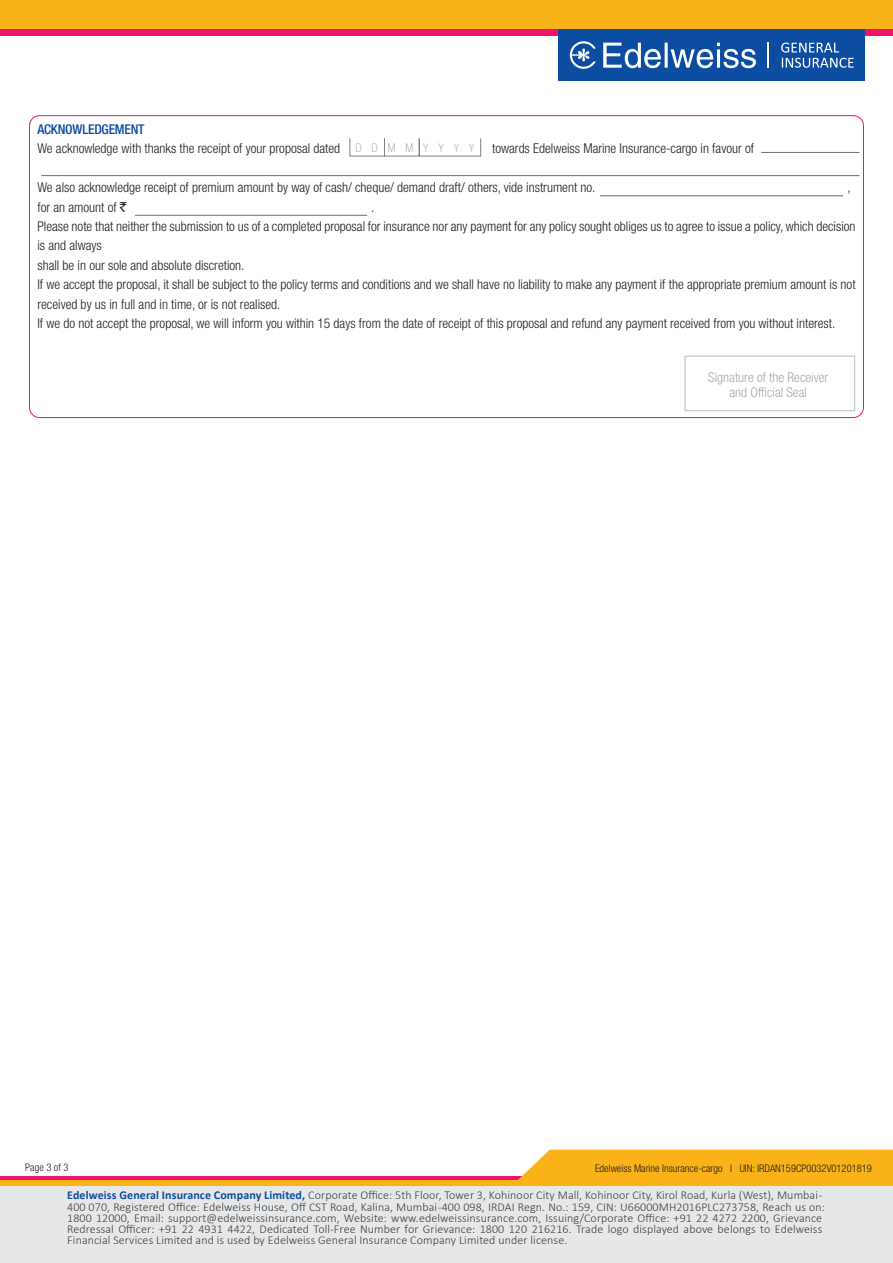
<style>
.page{position:relative;width:893px;height:1263px;background:#fff}
.page>*{position:absolute;margin:0;border:0;box-sizing:border-box;transform-origin:0 0}
.t1{font:300 condensed 13.5px/19.5px "Helvetica Neue";color:#231f20}
.t2{font:300 condensed 13.5px/15px "Helvetica Neue";color:#a8a9ad;text-align:center}
.t3{font:500 condensed 13.5px "Helvetica Neue";letter-spacing:-.015em;color:#0d4da1}
.t4{font:300 12px/11.2px "Calibri";letter-spacing:.01em;color:#3e3e3f}
.t5{font:100 condensed 12px "Helvetica Neue";letter-spacing:.83em;color:#999}
.t6{font:300 condensed 10.5px "Helvetica Neue";color:#231f20}
.s1{font-family:"Rupee Foradian";font-weight:400;font-stretch:normal}
.s2{font-weight:700;color:#0d4da1}
</style>
<div class="page">
<div style="left:0;top:1180px;width:739px;height:7px;background:#f9b217"></div>
<hr style="left:0;top:1176px;width:739px;height:3px;background:#ec1568">
<svg style="left:511px;top:1149px;width:382px;height:37px;background:#f9b625"></svg>
<div style="left:0;top:0;width:893px;height:29px;background:#f9b217"></div>
<div style="left:0;top:29px;width:893px;height:6px;background:#ec1568"></div>
<div style="left:559px;top:29px;width:306px;height:52px;background:#0d4da1"></div>
<svg style="left:570px;top:41px;width:26px;height:28px"></svg>
<svg style="left:603px;top:43px;width:153px;height:25px"></svg>
<hr style="left:767px;top:43px;width:2px;height:25px;background:#fff">
<svg style="left:781px;top:43px;width:73px;height:25px"></svg>
<div style="left:685px;top:356px;width:170px;height:55px;border:1px solid #bcbdc0"></div>
<hr style="left:761px;top:152px;width:98px;height:1px;background:#6c6d70">
<hr style="left:41px;top:175px;width:818px;height:1px;background:#6c6d70">
<hr style="left:135px;top:215px;width:232px;height:1px;background:#6c6d70">
<hr style="left:600px;top:195px;width:243px;height:1px;background:#6c6d70">
<div style="left:0;top:1186px;width:893px;height:77px;background:#e6e7e9"></div>
<p class="t3" style="left:37px;top:121px;width:109px">ACKNOWLEDGEMENT</p>
<p class="t1" style="left:37px;top:138px;width:304px">We acknowledge with thanks the receipt of your proposal dated</p>
<p class="t1" style="left:492px;top:138px;width:263px">towards Edelweiss Marine Insurance-cargo in favour of</p>
<p class="t1" style="left:37px;top:177px;width:560px">We also acknowledge receipt of premium amount by way of cash/ cheque/ demand draft/ others, vide instrument no.</p>
<p class="t1" style="left:847px;top:177px;width:5px">,</p>
<p class="t1" style="left:37px;top:197px;width:91px">for an amount of <span class="s1">`</span></p>
<p class="t1" style="left:37px;top:197px;width:820px;text-indent:334px">.<br>Please note that neither the submission to us of a completed proposal for insurance nor any payment for any policy sought obliges us to agree to issue a policy, which decision is and always<br>shall be in our sole and absolute discretion.<br>If we accept the proposal, it shall be subject to the policy terms and conditions and we shall have no liability to make any payment if the appropriate premium amount is not received by us in full and in time, or is not realised.<br>If we do not accept the proposal, we will inform you within 15 days from the date of receipt of this proposal and refund any payment received from you without interest.</p>
<p class="t5" style="left:355px;top:141px;width:121px">DDMMYYYY</p>
<p class="t2" style="left:708px;top:369px;width:121px">Signature of the Receiver and Official Seal</p>
<p class="t6" style="left:25px;top:1161px;width:45px">Page 3 of 3</p>
<p class="t6" style="left:595px;top:1162px;width:278px">Edelweiss Marine Insurance-cargo I UIN: IRDAN159CP0032V01201819</p>
<p class="t4" style="left:67px;top:1190px;width:759px"><span class="s2">Edelweiss General Insurance Company Limited,</span> Corporate Office: 5th Floor, Tower 3, Kohinoor City Mall, Kohinoor City, Kirol Road, Kurla (West), Mumbai-400 070, Registered Office: Edelweiss House, Off CST Road, Kalina, Mumbai-400 098, IRDAI Regn. No.: 159, CIN: U66000MH2016PLC273758, Reach us on:<br>1800 12000, Email: support@edelweissinsurance.com, Website: www.edelweissinsurance.com, Issuing/Corporate Office: +91 22 4272 2200, Grievance Redressal Officer: +91 22 4931 4422, Dedicated Toll-Free Number for Grievance: 1800 120 216216. Trade logo displayed above belongs to Edelweiss Financial Services Limited and is used by Edelweiss General Insurance Company Limited under license.</p>
</div>
